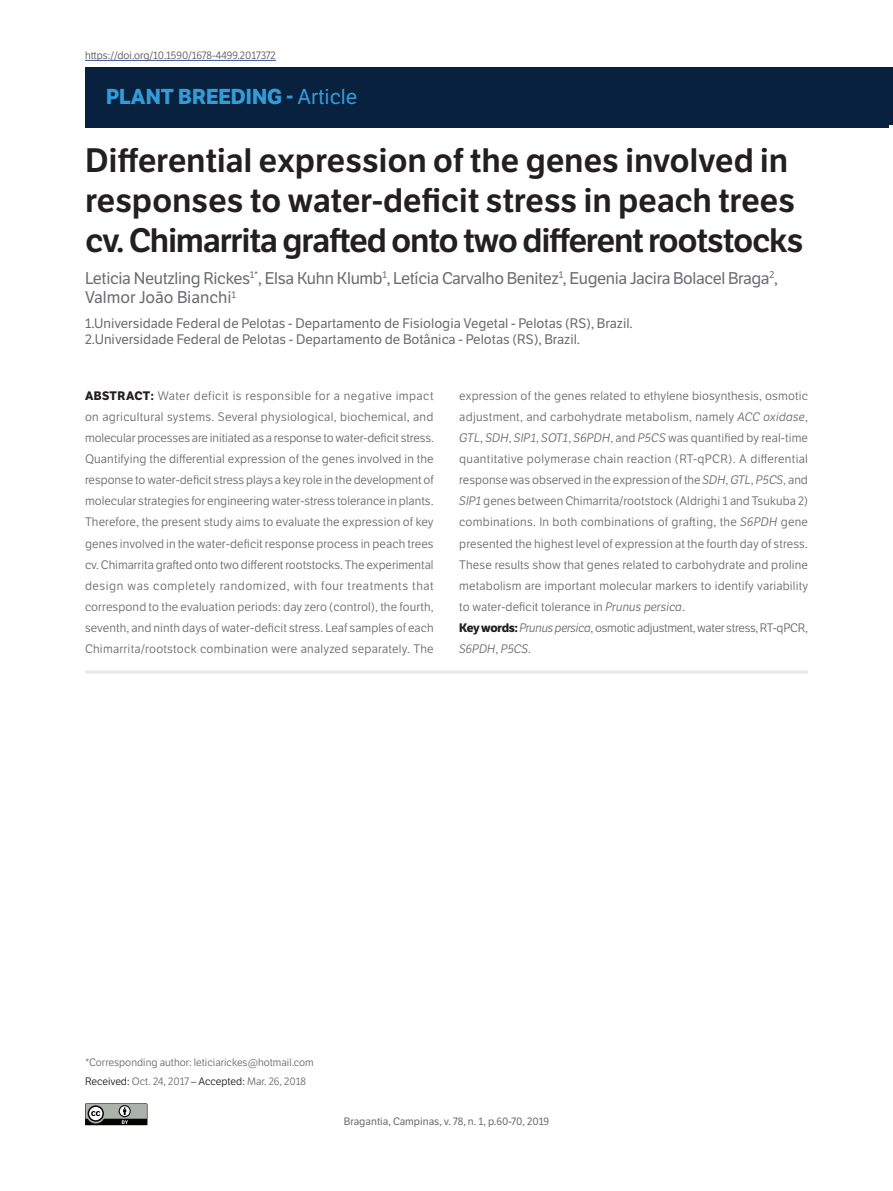
<style>
.page{position:relative;width:893px;height:1191px;background:#fff}
.page>*{position:absolute;margin:0;border:0;box-sizing:border-box;transform-origin:0 0}
.t1{font:600 33px/39.6px "LFT Etica";letter-spacing:-.01em;color:#231f20}
.t2{font:700 21px "LFT Etica";color:#359bd6}
.t3{font:16.5px/19.5px "LFT Etica";letter-spacing:-.02em;color:#6c6d70}
.t4{font:13.5px/16.2px "LFT Etica";color:#6c6d70}
.t5{font:12px/21px "LFT Etica";letter-spacing:.01em;color:#6c6d70;text-align:justify}
.t6{font:10.5px/18.9px "LFT Etica";color:#6c6d70}
.t7{font:10.5px "LFT Etica";color:#57585a}
.t8{font:10.5px "LFT Etica";color:#6c6d70}
.s1{font-weight:400}
.s2{font-weight:700;color:#231f20}
.s3{font-style:italic}
.s4{color:#231f20}
</style>
<div class="page">
<div style="left:85px;top:70px;width:804px;height:57px;background:#08213f"></div>
<div style="left:85px;top:68px;width:808px;height:57px;background:#08213f"></div>
<hr style="left:85px;top:670px;width:723px;height:3px;background:#e6e7e9">
<hr style="left:85px;top:60px;width:191px;height:1px;background:#3853a3">
<svg style="left:85px;top:1103px;width:63px;height:23px"></svg>
<p class="t7" style="left:85px;top:50px;width:192px">https://doi.org/10.1590/1678-4499.2017372</p>
<h2 class="t2" style="left:106px;top:84px;width:253px">PLANT BREEDING - <span class="s1">Article</span></h2>
<h1 class="t1" style="left:85px;top:141px;width:720px">Differential expression of the genes involved in responses to water-deficit stress in peach trees cv. Chimarrita grafted onto two different rootstocks</h1>
<h3 class="t3" style="left:85px;top:269px;width:694px">Leticia Neutzling Rickes<sup>1*</sup>, Elsa Kuhn Klumb<sup>1</sup>, Letícia Carvalho Benitez<sup>1</sup>, Eugenia Jacira Bolacel Braga<sup>2</sup>,<br>Valmor João Bianchi<sup>1</sup></h3>
<p class="t4" style="left:85px;top:315px;width:549px">1.Universidade Federal de Pelotas - Departamento de Fisiologia Vegetal - Pelotas (RS), Brazil.<br>2.Universidade Federal de Pelotas - Departamento de Botânica - Pelotas (RS), Brazil.</p>
<p class="t5" style="left:85px;top:386px;width:350px"><span class="s2">ABSTRACT:</span> Water deficit is responsible for a negative impact on agricultural systems. Several physiological, biochemical, and molecular processes are initiated as a response to water-deficit stress.<br>Quantifying the differential expression of the genes involved in the response to water-deficit stress plays a key role in the development of molecular strategies for engineering water-stress tolerance in plants.<br>Therefore, the present study aims to evaluate the expression of key genes involved in the water-deficit response process in peach trees cv. Chimarrita grafted onto two different rootstocks. The experimental design was completely randomized, with four treatments that correspond to the evaluation periods: day zero (control), the fourth, seventh, and ninth days of water-deficit stress. Leaf samples of each Chimarrita/rootstock combination were analyzed separately. The</p>
<p class="t5" style="left:459px;top:386px;width:350px;text-align:left">expression of the genes related to ethylene biosynthesis, osmotic adjustment, and carbohydrate metabolism, namely <span class="s3">ACC oxidase</span>, <span class="s3">GTL</span>, <span class="s3">SDH</span>, <span class="s3">SIP1</span>, <span class="s3">SOT1</span>, <span class="s3">S6PDH</span>, and <span class="s3">P5CS</span> was quantified by real-time quantitative polymerase chain reaction (RT-qPCR). A differential response was observed in the expression of the <span class="s3">SDH</span>, <span class="s3">GTL</span>, <span class="s3">P5CS</span>, and <span class="s3">SIP1</span> genes between Chimarrita/rootstock (Aldrighi 1 and Tsukuba 2) combinations. In both combinations of grafting, the <span class="s3">S6PDH</span> gene presented the highest level of expression at the fourth day of stress.<br>These results show that genes related to carbohydrate and proline metabolism are important molecular markers to identify variability to water-deficit tolerance in <span class="s3">Prunus persica</span>.<br><span class="s2">Key words:</span><span class="s3">Prunus persica</span>, osmotic adjustment, water stress, RT-qPCR, <span class="s3">S6PDH</span>, <span class="s3">P5CS</span>.</p>
<p class="t6" style="left:85px;top:1052px;width:230px">*Corresponding author: leticiarickes@hotmail.com<br><span class="s4">Received:</span> Oct. 24, 2017 <span class="s4">– Accepted:</span> Mar. 26, 2018</p>
<p class="t8" style="left:344px;top:1115px;width:207px">Bragantia, Campinas, v. 78, n. 1, p.60-70, 2019</p>
</div>
